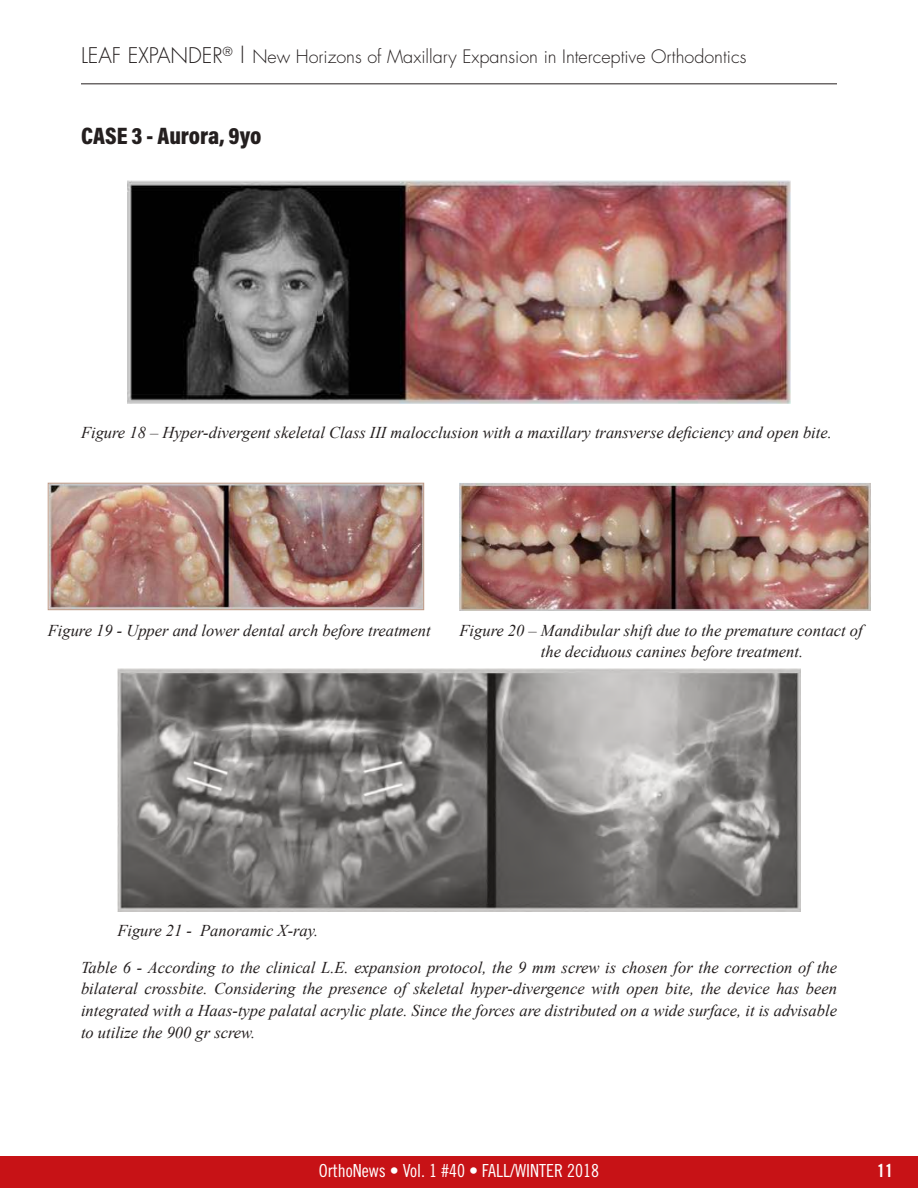
<style>
.page{position:relative;width:918px;height:1188px;background:#fff}
.page>*{position:absolute;margin:0;border:0;box-sizing:border-box;transform-origin:0 0}
.t1{font:900 24px "Acumin Pro Cond";color:#241f1f}
.t2{font:300 18px "Futura";color:#241f1f}
.t3{font:18px "Trade Gothic Cond Eighteen";color:#fff}
.t4{font:18px "Trade Gothic Bold Cond Twenty";color:#fff}
.t5{font:italic 16.5px/21.6px "Times New Roman";color:#241f1f;text-align:justify}
.s1{font-size:21px}
</style>
<div class="page">
<div style="left:0;top:1156px;width:918px;height:32px;background:#c71216"></div>
<hr style="left:81px;top:84px;width:756px;height:1px;background:#241f1f">
<img style="left:128px;top:180px;width:662px;height:223px">
<img style="left:50px;top:485px;width:372px;height:123px">
<div style="left:48px;top:483px;width:376px;height:127px;border:1px solid #c09a86"></div>
<img style="left:460px;top:483px;width:411px;height:127px">
<img style="left:117px;top:668px;width:684px;height:243px">
<p class="t2" style="left:81px;top:45px;width:667px"><span class="s1">LEAF EXPANDER</span><sup>®</sup> <span class="s1">|</span> New Horizons of Maxillary Expansion in Interceptive Orthodontics</p>
<h1 class="t1" style="left:81px;top:120px;width:182px">CASE 3 - Aurora, 9yo</h1>
<p class="t5" style="left:81px;top:422px;width:752px">Figure 18 – Hyper-divergent skeletal Class III malocclusion with a maxillary transverse deficiency and open bite.</p>
<p class="t5" style="left:48px;top:619px;width:384px">Figure 19 - Upper and lower dental arch before treatment</p>
<p class="t5" style="left:541px;top:619px;width:323px;text-indent:-81px">Figure 20 – Mandibular shift due to the premature contact of the deciduous canines before treatment.</p>
<p class="t5" style="left:117px;top:920px;width:203px">Figure 21 - Panoramic X-ray.</p>
<p class="t5" style="left:81px;top:956px;width:758px">Table 6 - According to the clinical L.E. expansion protocol, the 9 mm screw is chosen for the correction of the bilateral crossbite. Considering the presence of skeletal hyper-divergence with open bite, the device has been integrated with a Haas-type palatal acrylic plate. Since the forces are distributed on a wide surface, it is advisable to utilize the 900 gr screw.</p>
<p class="t3" style="left:319px;top:1160px;width:282px">OrthoNews • Vol. 1 #40 • FALL/WINTER 2018</p>
<p class="t4" style="left:877px;top:1159px;width:17px">11</p>
</div>
